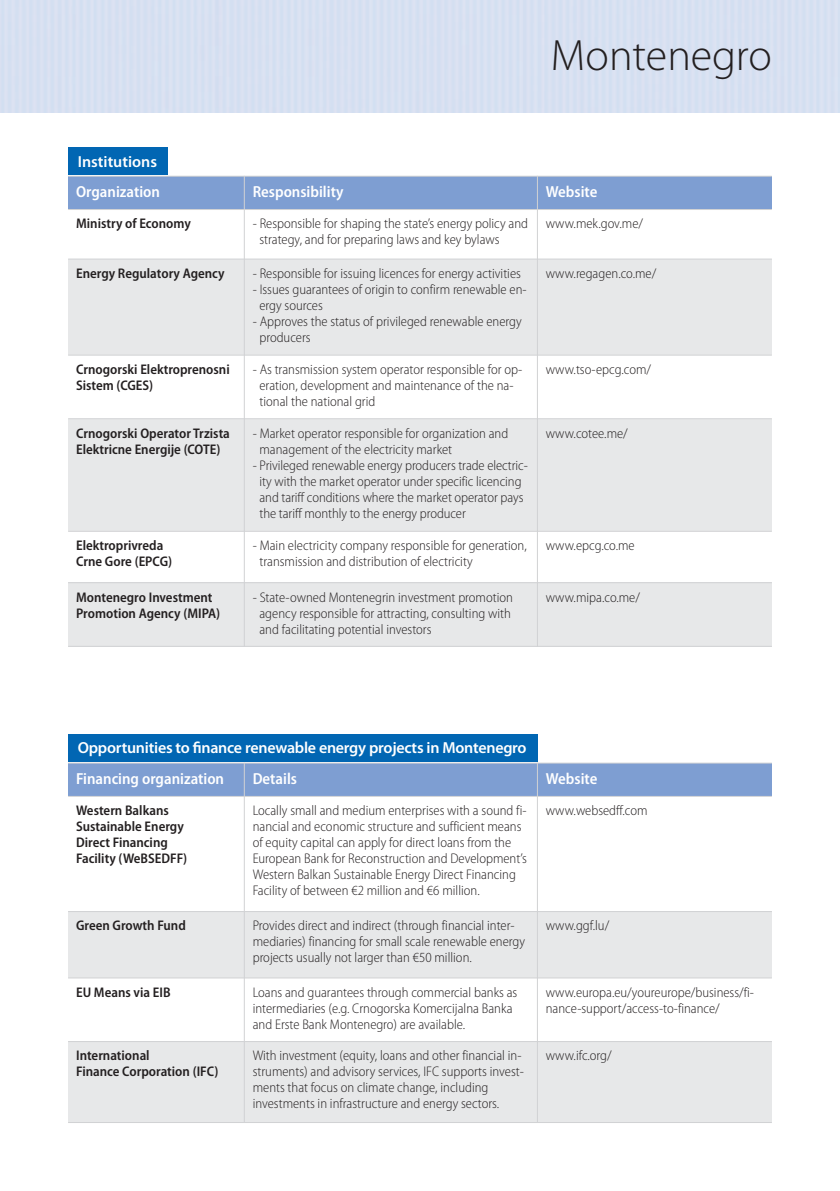
<style>
.page{position:relative;width:840px;height:1191px;background:#fff}
.page>*{position:absolute;margin:0;border:0;box-sizing:border-box;transform-origin:0 0}
.t1{font:300 44px "Myriad Pro";color:#231f20}
.t2{font:600 16px "Myriad Pro";letter-spacing:-.015em;color:#fff}
.t3{font:600 semi-condensed 16px "Myriad Pro";color:#fff}
.t4{font:300 semi-condensed 14px/16px "Myriad Pro";color:#231f20}
.t5{font:600 semi-condensed 14px/16px "Myriad Pro";color:#231f20}
</style>
<div class="page">
<div style="left:68px;top:147px;width:100px;height:28px;background:#0166b3"></div>
<div style="left:68px;top:177px;width:176px;height:32px;background:#7e9ed2"></div>
<div style="left:244px;top:177px;width:292px;height:32px;background:#7e9ed2"></div>
<div style="left:537px;top:177px;width:234px;height:32px;background:#7e9ed2"></div>
<div style="left:68px;top:259px;width:176px;height:96px;background:#e7e8e9"></div>
<div style="left:244px;top:259px;width:293px;height:96px;background:#e7e8e9"></div>
<div style="left:537px;top:259px;width:234px;height:96px;background:#e7e8e9"></div>
<div style="left:68px;top:419px;width:176px;height:112px;background:#e7e8e9"></div>
<div style="left:244px;top:419px;width:293px;height:112px;background:#e7e8e9"></div>
<div style="left:537px;top:419px;width:234px;height:112px;background:#e7e8e9"></div>
<div style="left:68px;top:583px;width:176px;height:64px;background:#e7e8e9"></div>
<div style="left:244px;top:583px;width:293px;height:64px;background:#e7e8e9"></div>
<div style="left:537px;top:583px;width:234px;height:64px;background:#e7e8e9"></div>
<hr style="left:244px;top:176px;width:1px;height:471px;background:#d1d2d4">
<hr style="left:536px;top:176px;width:1px;height:471px;background:#d1d2d4">
<hr style="left:68px;top:176px;width:703px;height:1px;background:#d1d2d4">
<hr style="left:68px;top:209px;width:703px;height:1px;background:#d1d2d4">
<hr style="left:68px;top:259px;width:703px;height:1px;background:#d1d2d4">
<hr style="left:68px;top:355px;width:703px;height:1px;background:#d1d2d4">
<hr style="left:68px;top:418px;width:703px;height:1px;background:#d1d2d4">
<hr style="left:68px;top:531px;width:703px;height:1px;background:#d1d2d4">
<hr style="left:68px;top:582px;width:703px;height:1px;background:#d1d2d4">
<hr style="left:68px;top:646px;width:703px;height:1px;background:#d1d2d4">
<div style="left:68px;top:734px;width:469px;height:28px;background:#0166b3"></div>
<div style="left:68px;top:763px;width:176px;height:33px;background:#7e9ed2"></div>
<div style="left:244px;top:763px;width:292px;height:33px;background:#7e9ed2"></div>
<div style="left:537px;top:763px;width:234px;height:33px;background:#7e9ed2"></div>
<div style="left:68px;top:911px;width:176px;height:67px;background:#e7e8e9"></div>
<div style="left:244px;top:911px;width:293px;height:67px;background:#e7e8e9"></div>
<div style="left:537px;top:911px;width:234px;height:67px;background:#e7e8e9"></div>
<div style="left:68px;top:1041px;width:176px;height:82px;background:#e7e8e9"></div>
<div style="left:244px;top:1041px;width:293px;height:82px;background:#e7e8e9"></div>
<div style="left:537px;top:1041px;width:234px;height:82px;background:#e7e8e9"></div>
<hr style="left:244px;top:762px;width:1px;height:361px;background:#d1d2d4">
<hr style="left:536px;top:762px;width:1px;height:361px;background:#d1d2d4">
<hr style="left:68px;top:762px;width:703px;height:1px;background:#d1d2d4">
<hr style="left:68px;top:796px;width:703px;height:1px;background:#d1d2d4">
<hr style="left:68px;top:911px;width:703px;height:1px;background:#d1d2d4">
<hr style="left:68px;top:977px;width:703px;height:1px;background:#d1d2d4">
<hr style="left:68px;top:1041px;width:703px;height:1px;background:#d1d2d4">
<hr style="left:68px;top:1122px;width:703px;height:1px;background:#d1d2d4">
<h1 class="t1" style="left:550px;top:39px;width:222px">Montenegro</h1>
<p class="t2" style="left:78px;top:155px;width:81px">Institutions</p>
<p class="t3" style="left:76px;top:185px;width:85px">Organization</p>
<p class="t3" style="left:252px;top:185px;width:92px">Responsibility</p>
<p class="t3" style="left:545px;top:185px;width:53px">Website</p>
<p class="t5" style="left:76px;top:217px;width:116px">Ministry of Economy</p>
<p class="t4" style="left:259px;top:217px;width:270px;text-indent:-7px">- Responsible for shaping the state’s energy policy and strategy, and for preparing laws and key bylaws</p>
<p class="t4" style="left:545px;top:217px;width:99px">www.mek.gov.me/</p>
<p class="t5" style="left:76px;top:266px;width:150px">Energy Regulatory Agency</p>
<p class="t4" style="left:252px;top:266px;width:269px">- Responsible for issuing licences for energy activities</p>
<p class="t4" style="left:259px;top:282px;width:268px;text-indent:-7px">- Issues guarantees of origin to confirm renewable en&shy;ergy sources</p>
<p class="t4" style="left:259px;top:314px;width:263px;text-indent:-7px">- Approves the status of privileged renewable energy producers</p>
<p class="t4" style="left:545px;top:266px;width:112px">www.regagen.co.me/</p>
<p class="t5" style="left:76px;top:362px;width:155px">Crnogorski Elektroprenosni<br>Sistem (CGES)</p>
<p class="t4" style="left:259px;top:362px;width:264px;text-indent:-7px">- As transmission system operator responsible for op&shy;eration, development and maintenance of the na&shy;tional the national grid</p>
<p class="t4" style="left:545px;top:362px;width:107px">www.tso-epcg.com/</p>
<p class="t5" style="left:76px;top:426px;width:155px">Crnogorski Operator Trzista<br>Elektricne Energije (COTE)</p>
<p class="t4" style="left:259px;top:426px;width:250px;text-indent:-7px">- Market operator responsible for organization and management of the electricity market</p>
<p class="t4" style="left:259px;top:458px;width:270px;text-indent:-7px">- Privileged renewable energy producers trade electric&shy;ity with the market operator under specific licencing and tariff conditions where the market operator pays the tariff monthly to the energy producer</p>
<p class="t4" style="left:545px;top:426px;width:83px">www.cotee.me/</p>
<p class="t5" style="left:76px;top:538px;width:97px">Elektroprivreda<br>Crne Gore (EPCG)</p>
<p class="t4" style="left:259px;top:538px;width:269px;text-indent:-7px">- Main electricity company responsible for generation, transmission and distribution of electricity</p>
<p class="t4" style="left:545px;top:538px;width:90px">www.epcg.co.me</p>
<p class="t5" style="left:76px;top:590px;width:145px">Montenegro Investment<br>Promotion Agency (MIPA)</p>
<p class="t4" style="left:259px;top:590px;width:255px;text-indent:-7px">- State-owned Montenegrin investment promotion agency responsible for attracting, consulting with and facilitating potential investors</p>
<p class="t4" style="left:545px;top:590px;width:96px">www.mipa.co.me/</p>
<p class="t2" style="left:78px;top:742px;width:450px">Opportunities to finance renewable energy projects in Montenegro</p>
<p class="t3" style="left:76px;top:772px;width:149px">Financing organization</p>
<p class="t3" style="left:252px;top:772px;width:46px">Details</p>
<p class="t3" style="left:545px;top:772px;width:53px">Website</p>
<p class="t5" style="left:76px;top:803px;width:113px">Western Balkans<br>Sustainable Energy<br>Direct Financing<br>Facility (WeBSEDFF)</p>
<p class="t4" style="left:252px;top:803px;width:275px">Locally small and medium enterprises with a sound fi&shy;nancial and economic structure and sufficient means of equity capital can apply for direct loans from the European Bank for Reconstruction and Development’s Western Balkan Sustainable Energy Direct Financing Facility of between €2 million and €6 million.</p>
<p class="t4" style="left:545px;top:803px;width:103px">www.websedff.com</p>
<p class="t5" style="left:76px;top:919px;width:111px">Green Growth Fund</p>
<p class="t4" style="left:252px;top:919px;width:273px">Provides direct and indirect (through financial inter&shy;mediaries) financing for small scale renewable energy projects usually not larger than €50 million.</p>
<p class="t4" style="left:545px;top:919px;width:65px">www.ggf.lu/</p>
<p class="t5" style="left:76px;top:985px;width:96px">EU Means via EIB</p>
<p class="t4" style="left:252px;top:985px;width:266px">Loans and guarantees through commercial banks as intermediaries (e.g. Crnogorska Komercijalna Banka and Erste Bank Montenegro) are available.</p>
<p class="t4" style="left:545px;top:985px;width:210px">www.europa.eu/youreurope/business/fi&shy;nance-support/access-to-finance/</p>
<p class="t5" style="left:76px;top:1049px;width:144px">International<br>Finance Corporation (IFC)</p>
<p class="t4" style="left:252px;top:1049px;width:272px">With investment (equity, loans and other financial in&shy;struments) and advisory services, IFC supports invest&shy;ments that focus on climate change, including investments in infrastructure and energy sectors.</p>
<p class="t4" style="left:545px;top:1049px;width:67px">www.ifc.org/</p>
</div>
